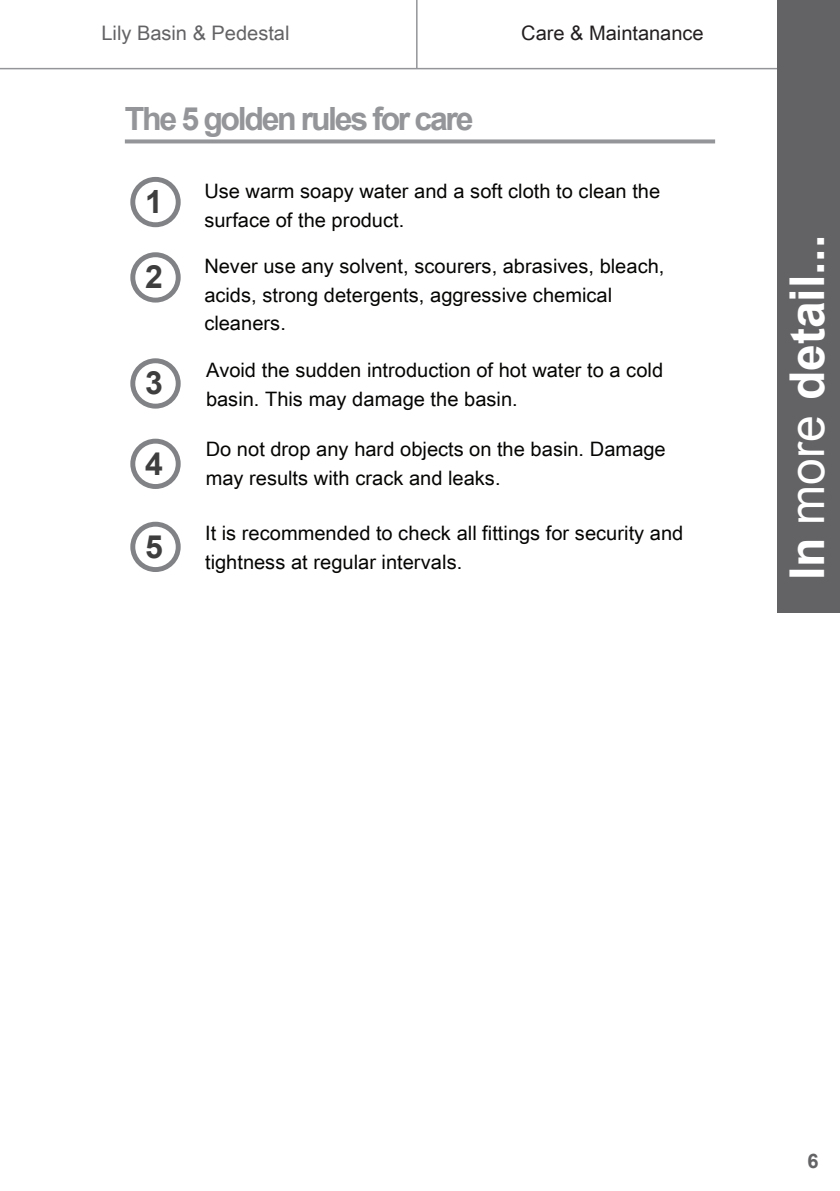
<style>
.page{position:relative;width:840px;height:1191px;background:#fff}
.page>*{position:absolute;margin:0;border:0;box-sizing:border-box;transform-origin:0 0}
.t1{font:700 48px "Arial";color:#fff}
.t2{font:700 32px "Arial";letter-spacing:-.075em;color:#939598}
.t3{font:700 32px "Arial";color:#3e3e3f}
.t4{font:20px "Arial Unicode MS";color:#636366}
.t5{font:20px "Arial Unicode MS";color:#231f20}
.t6{font:700 20px "Arial";color:#636366}
.t7{font:19.8px/28.8px "Arial Unicode MS";color:#050504}
.s1{font-weight:400}
</style>
<div class="page">
<svg style="left:125px;top:139px;width:589px;height:4px;fill:#939598"></svg>
<hr style="left:0;top:68px;width:839px;height:1px;background:#939598">
<hr style="left:416px;top:0;width:1px;height:69px;background:#939598">
<div style="left:777px;top:0;width:62px;height:612px;background:#636366"></div>
<div style="left:130px;top:177px;width:50px;height:50px;border:5px solid #808285;border-radius:50%"></div>
<div style="left:130px;top:252px;width:50px;height:50px;border:5px solid #808285;border-radius:50%"></div>
<div style="left:130px;top:358px;width:50px;height:50px;border:5px solid #808285;border-radius:50%"></div>
<div style="left:130px;top:439px;width:50px;height:50px;border:5px solid #808285;border-radius:50%"></div>
<div style="left:130px;top:522px;width:50px;height:50px;border:5px solid #808285;border-radius:50%"></div>
<p class="t4" style="left:101px;top:19px;width:189px">Lily Basin &amp; Pedestal</p>
<h2 class="t2" style="left:125px;top:98px;width:350px">The 5 golden rules for care</h2>
<p class="t5" style="left:521px;top:19px;width:184px">Care &amp; Maintanance</p>
<h2 class="t3" style="left:145px;top:180px;width:19px">1</h2>
<h2 class="t3" style="left:145px;top:256px;width:19px">2</h2>
<h2 class="t3" style="left:145px;top:362px;width:19px">3</h2>
<h2 class="t3" style="left:145px;top:442px;width:19px">4</h2>
<h2 class="t3" style="left:145px;top:525px;width:19px">5</h2>
<p class="t7" style="left:204px;top:176px;width:457px">Use warm soapy water and a soft cloth to clean the surface of the product.</p>
<p class="t7" style="left:204px;top:251px;width:461px">Never use any solvent, scourers, abrasives, bleach, acids, strong detergents, aggressive chemical cleaners.</p>
<p class="t7" style="left:206px;top:355px;width:458px">Avoid the sudden introduction of hot water to a cold basin. This may damage the basin.</p>
<p class="t7" style="left:206px;top:434px;width:461px">Do not drop any hard objects on the basin. Damage may results with crack and leaks.</p>
<p class="t7" style="left:205px;top:518px;width:479px">It is recommended to check all fittings for security and tightness at regular intervals.</p>
<h1 class="t1" style="left:775px;top:580px;width:347px;rotate:-90deg">In <span class="s1">more</span> detail...</h1>
<p class="t6" style="left:807px;top:1148px;width:13px">6</p>
</div>
